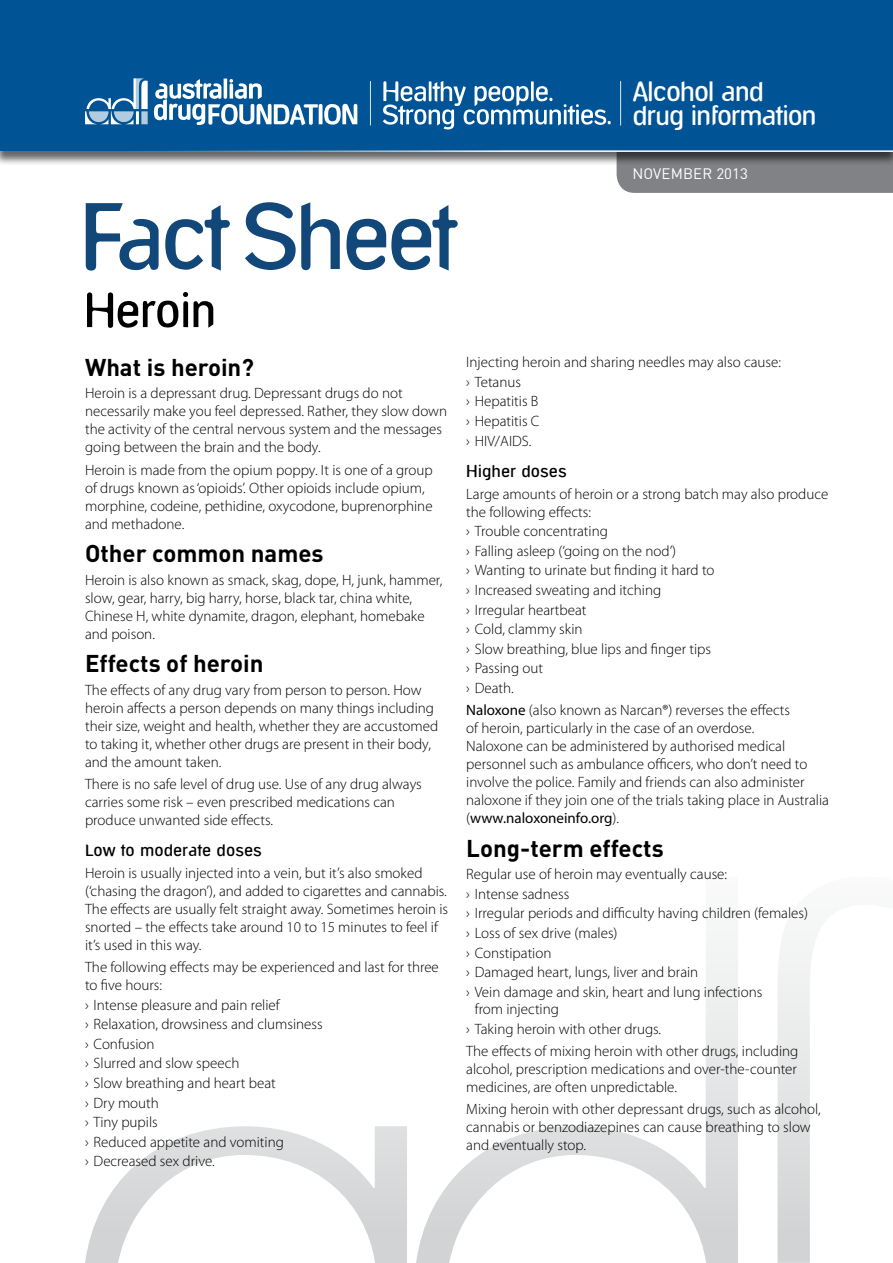
<style>
.page{position:relative;width:893px;height:1263px;background:#fff}
.page>*{position:absolute;margin:0;border:0;box-sizing:border-box;transform-origin:0 0}
.t1{font:500 98.25px "Decon Struct";letter-spacing:-.05em;color:#12477a}
.t2{font:500 51px "Decon Struct";letter-spacing:-.03em;color:#000}
.t3{font:500 29.25px/23.2px "Decon Struct";letter-spacing:-.04em;color:#fff}
.t4{font:700 24px "DIN";color:#000}
.t5{font:500 18px "Decon Struct";color:#000}
.t6{font:300 15px/18px "Myriad Pro";color:#000}
.t7{font:15px "DIN";letter-spacing:.01em;color:#fff}
.s1{font-weight:400}
</style>
<div class="page">
<div style="left:617px;top:166px;width:276px;height:27px;background:#808285"></div>
<div style="left:0;top:1px;width:893px;height:165px;background:#000;opacity:.6"></div>
<div style="left:0;top:0;width:893px;height:150px;background:#005495"></div>
<svg style="left:154px;top:79px;width:203px;height:46px"></svg>
<svg style="left:85px;top:78px;width:63px;height:46px"></svg>
<svg style="left:383px;top:81px;width:228px;height:48px"></svg>
<hr style="left:370px;top:81px;width:1px;height:45px;background:#fff">
<hr style="left:620px;top:81px;width:1px;height:45px;background:#fff">
<hr style="left:0;top:150px;width:893px;height:2px;background:#fff">
<svg style="left:416px;top:937px;width:322px;height:326px"></svg>
<svg style="left:85px;top:1126px;width:322px;height:137px"></svg>
<svg style="left:777px;top:937px;width:39px;height:326px"></svg>
<h3 class="t3" style="left:632px;top:80px;width:186px">Alcohol and drug information</h3>
<h1 class="t1" style="left:79px;top:183px;width:380px">Fact Sheet</h1>
<h2 class="t2" style="left:84px;top:282px;width:135px">Heroin</h2>
<p class="t7" style="left:632px;top:164px;width:117px">NOVEMBER 2013</p>
<h3 class="t4" style="left:85px;top:352px;width:170px">What is heroin?</h3>
<p class="t6" style="left:85px;top:384px;width:364px">Heroin is a depressant drug. Depressant drugs do not necessarily make you feel depressed. Rather, they slow down the activity of the central nervous system and the messages going between the brain and the body.</p>
<p class="t6" style="left:85px;top:460px;width:349px">Heroin is made from the opium poppy. It is one of a group of drugs known as ‘opioids’. Other opioids include opium, morphine, codeine, pethidine, oxycodone, buprenorphine and methadone.</p>
<h3 class="t4" style="left:85px;top:538px;width:240px">Other common names</h3>
<p class="t6" style="left:85px;top:570px;width:359px">Heroin is also known as smack, skag, dope, H, junk, hammer, slow, gear, harry, big harry, horse, black tar, china white, Chinese H, white dynamite, dragon, elephant, homebake and poison.</p>
<h3 class="t4" style="left:85px;top:648px;width:180px">Effects of heroin</h3>
<p class="t6" style="left:85px;top:680px;width:355px">The effects of any drug vary from person to person. How heroin affects a person depends on many things including their size, weight and health, whether they are accustomed to taking it, whether other drugs are present in their body, and the amount taken.</p>
<p class="t6" style="left:85px;top:775px;width:338px">There is no safe level of drug use. Use of any drug always carries some risk – even prescribed medications can produce unwanted side effects.</p>
<p class="t5" style="left:85px;top:840px;width:178px">Low to moderate doses</p>
<p class="t6" style="left:85px;top:864px;width:365px">Heroin is usually injected into a vein, but it’s also smoked (‘chasing the dragon’), and added to cigarettes and cannabis.<br>The effects are usually felt straight away. Sometimes heroin is snorted – the effects take around 10 to 15 minutes to feel if it’s used in this way.</p>
<p class="t6" style="left:85px;top:958px;width:355px">The following effects may be experienced and last for three to five hours:</p>
<p class="t6" style="left:85px;top:994px;width:239px;line-height:19.6px">› Intense pleasure and pain relief<br>› Relaxation, drowsiness and clumsiness › Confusion<br>› Slurred and slow speech<br>› Slow breathing and heart beat<br>› Dry mouth<br>› Tiny pupils<br>› Reduced appetite and vomiting<br>› Decreased sex drive.</p>
<p class="t6" style="left:466px;top:352px;width:316px;line-height:19.5px">Injecting heroin and sharing needles may also cause: › Tetanus<br>› Hepatitis B<br>› Hepatitis C<br>› HIV/AIDS.</p>
<p class="t5" style="left:466px;top:461px;width:102px">Higher doses</p>
<p class="t6" style="left:466px;top:485px;width:364px">Large amounts of heroin or a strong batch may also produce the following effects:</p>
<p class="t6" style="left:466px;top:521px;width:250px;line-height:19.6px">› Trouble concentrating<br>› Falling asleep (‘going on the nod’)<br>› Wanting to urinate but finding it hard to › Increased sweating and itching<br>› Irregular heartbeat<br>› Cold, clammy skin<br>› Slow breathing, blue lips and finger tips › Passing out<br>› Death.</p>
<p class="t6" style="left:466px;top:701px;width:364px"><span class="s1">Naloxone</span> (also known as Narcan®) reverses the effects<br>of heroin, particularly in the case of an overdose.<br>Naloxone can be administered by authorised medical personnel such as ambulance officers, who don’t need to involve the police. Family and friends can also administer naloxone if they join one of the trials taking place in Australia (<span class="s1">www.naloxoneinfo.org</span>).</p>
<h3 class="t4" style="left:466px;top:833px;width:199px">Long-term effects</h3>
<p class="t6" style="left:466px;top:864px;width:343px;line-height:19.5px">Regular use of heroin may eventually cause:<br>› Intense sadness<br>› Irregular periods and difficulty having children (females) › Loss of sex drive (males)<br>› Constipation<br>› Damaged heart, lungs, liver and brain<br>› Vein damage and skin, heart and lung infections</p>
<p class="t6" style="left:466px;top:999px;width:196px;line-height:19.6px;text-indent:9px">from injecting<br>› Taking heroin with other drugs.</p>
<p class="t6" style="left:466px;top:1042px;width:334px;text-align:justify">The effects of mixing heroin with other drugs, including alcohol, prescription medications and over-the-counter medicines, are often unpredictable.</p>
<p class="t6" style="left:466px;top:1100px;width:356px">Mixing heroin with other depressant drugs, such as alcohol, cannabis or benzodiazepines can cause breathing to slow and eventually stop.</p>
</div>
